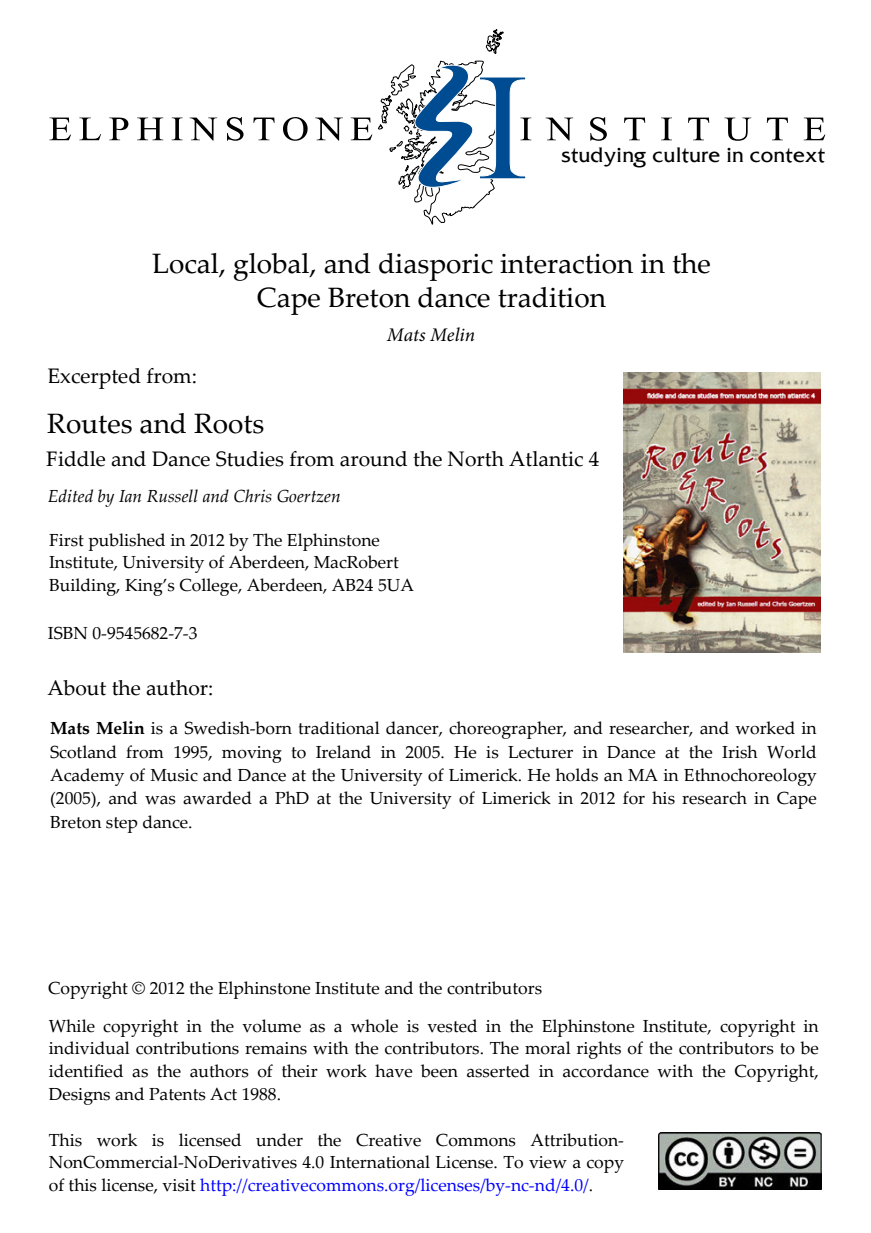
<style>
.page{position:relative;width:871px;height:1233px;background:#fff}
.page>*{position:absolute;margin:0;border:0;box-sizing:border-box;transform-origin:0 0}
.t1{font:28px/33.6px "Palatino Linotype";color:#000;text-align:center}
.t2{font:21px "Palatino Linotype";color:#000}
.t3{font:italic 19.25px "Minion Pro";color:#000}
.t4{font:19.07px "Friz Quadrata Font";color:#000}
.t5{font:17.5px/22.8px "Palatino Linotype";color:#000;text-align:justify}
.t6{font:italic 17.5px "Palatino Linotype";color:#000}
.s1{font-weight:700}
.s2{color:#00f}
</style>
<div class="page">
<img style="left:658px;top:1132px;width:163px;height:57px">
<svg style="left:485px;top:29px;width:19px;height:25px"></svg>
<svg style="left:49px;top:118px;width:22px;height:22px"></svg>
<svg style="left:79px;top:118px;width:22px;height:22px"></svg>
<svg style="left:109px;top:118px;width:19px;height:22px"></svg>
<svg style="left:137px;top:118px;width:26px;height:22px"></svg>
<svg style="left:172px;top:118px;width:10px;height:22px"></svg>
<svg style="left:190px;top:118px;width:27px;height:23px"></svg>
<svg style="left:227px;top:117px;width:16px;height:24px"></svg>
<svg style="left:253px;top:118px;width:21px;height:22px"></svg>
<svg style="left:283px;top:117px;width:24px;height:24px"></svg>
<svg style="left:315px;top:118px;width:28px;height:23px"></svg>
<svg style="left:351px;top:60px;width:180px;height:165px"></svg>
<svg style="left:545px;top:118px;width:28px;height:23px"></svg>
<svg style="left:590px;top:117px;width:17px;height:24px"></svg>
<svg style="left:624px;top:118px;width:21px;height:22px"></svg>
<svg style="left:661px;top:118px;width:11px;height:22px"></svg>
<svg style="left:688px;top:118px;width:21px;height:22px"></svg>
<svg style="left:724px;top:118px;width:27px;height:23px"></svg>
<svg style="left:766px;top:118px;width:22px;height:22px"></svg>
<svg style="left:803px;top:118px;width:22px;height:22px"></svg>
<img style="left:623px;top:372px;width:197px;height:280px">
<p class="t4" style="left:561px;top:147px;width:266px">studying culture in context</p>
<h1 class="t1" style="left:152px;top:245px;width:560px">Local, global, and diasporic interaction in the<br>Cape Breton dance tradition</h1>
<p class="t2" style="left:47px;top:361px;width:151px">Excerpted from:</p>
<p class="t3" style="left:387px;top:321px;width:89px">Mats Melin</p>
<h1 class="t1" style="left:47px;top:405px;width:218px">Routes and Roots</h1>
<p class="t2" style="left:46px;top:444px;width:554px">Fiddle and Dance Studies from around the North Atlantic 4</p>
<p class="t6" style="left:48px;top:483px;width:294px">Edited by Ian Russell and Chris Goertzen</p>
<p class="t5" style="left:49px;top:527px;width:366px;text-align:left">First published in 2012 by The Elphinstone<br>Institute, University of Aberdeen, MacRobert<br>Building, King’s College, Aberdeen, AB24 5UA</p>
<p class="t5" style="left:48px;top:621px;width:151px">ISBN 0-9545682-7-3</p>
<p class="t2" style="left:47px;top:673px;width:167px">About the author:</p>
<p class="t5" style="left:50px;top:716px;width:768px;line-height:23.3px"><span class="s1">Mats Melin</span> is a Swedish-born traditional dancer, choreographer, and researcher, and worked in Scotland from 1995, moving to Ireland in 2005. He is Lecturer in Dance at the Irish World Academy of Music and Dance at the University of Limerick. He holds an MA in Ethnochoreology (2005), and was awarded a PhD at the University of Limerick in 2012 for his research in Cape Breton step dance.</p>
<p class="t5" style="left:48px;top:968px;width:772px;line-height:38px">Copyright © 2012 the Elphinstone Institute and the contributors<br>While copyright in the volume as a whole is vested in the Elphinstone Institute, copyright in</p>
<p class="t5" style="left:49px;top:1036px;width:771px">individual contributions remains with the contributors. The moral rights of the contributors to be identified as the authors of their work have been asserted in accordance with the Copyright, Designs and Patents Act 1988.</p>
<p class="t5" style="left:49px;top:1127px;width:576px">This work is licensed under the Creative Commons Attribution-NonCommercial-NoDerivatives 4.0 International License. To view a copy of this license, visit <span class="s2">http://creativecommons.org/licenses/by-nc-nd/4.0/</span>.</p>
</div>
